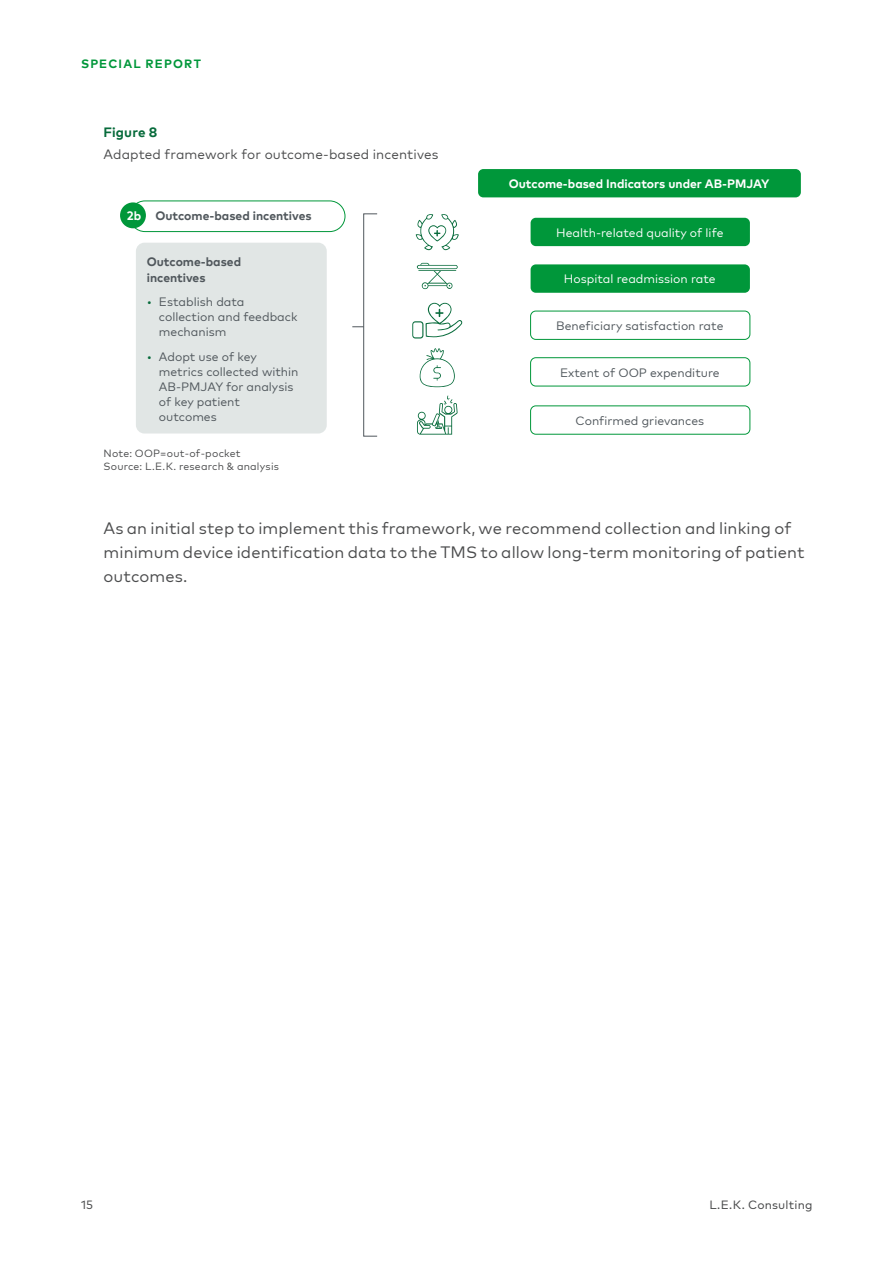
<style>
.page{position:relative;width:893px;height:1263px;background:#fff}
.page>*{position:absolute;margin:0;border:0;box-sizing:border-box;transform-origin:0 0}
.Body_copy_11_16{font:16.5px/24px "Mark Pro";letter-spacing:.01em;color:#4b4c4d}
.Figure_Title_Head__S{font:13.5px "Mark Pro";letter-spacing:.01em;color:#4b4c4d}
.Figure_Title____SR{font:700 13.5px "Mark Pro";letter-spacing:.01em;color:#076b3b}
.t1{font:12.15px/15.1px "Mark Pro";color:#50575c}
.t2{font:12.15px "Mark Pro";color:#fff}
.t3{font:700 12.15px/15.1px "Mark Pro";color:#50575c}
.t4{font:700 12.15px "Mark Pro";color:#fff}
.t5{font:12px "Mark Pro";letter-spacing:.015em;color:#4b4c4d}
.t6{font:700 12px "Mark Pro";letter-spacing:.1em;color:#00973a}
.Figure_Source_7_9{font:10.5px "Mark Pro";letter-spacing:.02em;color:#4b4c4d}
.s1{color:#076b3b}
</style>
<div class="page">
<div style="left:129px;top:201px;width:216px;height:31px;border:1px solid #00973a;border-radius:15px"></div>
<div style="left:478px;top:169px;width:323px;height:28px;background:#00973a;border-radius:5px"></div>
<div style="left:531px;top:218px;width:219px;height:28px;background:#00973a;border-radius:5px"></div>
<div style="left:531px;top:264px;width:219px;height:29px;background:#00973a;border-radius:5px"></div>
<div style="left:530px;top:311px;width:220px;height:29px;border:1px solid #00973a;border-radius:5px"></div>
<div style="left:530px;top:357px;width:220px;height:29px;border:1px solid #00973a;border-radius:5px"></div>
<div style="left:530px;top:405px;width:220px;height:30px;border:1px solid #00973a;border-radius:5px"></div>
<div style="left:120px;top:202px;width:26px;height:26px;background:#00973a;border-radius:50%"></div>
<div style="left:136px;top:243px;width:191px;height:190px;background:#e1e6e5;border-radius:9px"></div>
<div style="left:363px;top:213px;width:15px;height:223px;border:1px solid #50575c"></div>
<svg style="left:352px;top:326px;width:12px;height:1px"></svg>
<svg style="left:416px;top:214px;width:43px;height:36px"></svg>
<svg style="left:417px;top:263px;width:41px;height:26px"></svg>
<svg style="left:412px;top:303px;width:50px;height:35px"></svg>
<svg style="left:420px;top:348px;width:35px;height:39px"></svg>
<svg style="left:417px;top:395px;width:41px;height:40px"></svg>
<p class="t6" style="left:81px;top:54px;width:121px">SPECIAL REPORT</p>
<p class="Figure_Title____SR" style="left:104px;top:122px;width:55px">Figure 8</p>
<p class="Figure_Title_Head__S" style="left:104px;top:144px;width:336px">Adapted framework for outcome-based incentives</p>
<p class="t4" style="left:127px;top:206px;width:16px">2b</p>
<p class="t3" style="left:155px;top:207px;width:158px">Outcome-based incentives</p>
<p class="t3" style="left:147px;top:254px;width:96px">Outcome-based incentives</p>
<p class="t1" style="left:159px;top:293px;width:140px;text-indent:-12px"><span class="s1">•</span> Establish data collection and feedback mechanism</p>
<p class="t1" style="left:159px;top:348px;width:141px;text-indent:-12px"><span class="s1">•</span> Adopt use of key metrics collected within<br>AB-PMJAY for analysis of key patient outcomes</p>
<p class="Figure_Source_7_9" style="left:104px;top:445px;width:139px">Note: OOP=out-of-pocket</p>
<p class="Figure_Source_7_9" style="left:104px;top:458px;width:177px">Source: L.E.K. research &amp; analysis</p>
<p class="t4" style="left:509px;top:174px;width:262px">Outcome-based Indicators under AB-PMJAY</p>
<p class="t2" style="left:556px;top:223px;width:169px">Health-related quality of life</p>
<p class="t2" style="left:564px;top:270px;width:153px">Hospital readmission rate</p>
<p class="t1" style="left:556px;top:317px;width:169px">Beneficiary satisfaction rate</p>
<p class="t1" style="left:560px;top:364px;width:161px">Extent of OOP expenditure</p>
<p class="t1" style="left:576px;top:412px;width:130px">Confirmed grievances</p>
<p class="Body_copy_11_16" style="left:104px;top:515px;width:703px">As an initial step to implement this framework, we recommend collection and linking of minimum device identification data to the TMS to allow long-term monitoring of patient outcomes.</p>
<p class="t5" style="left:81px;top:1196px;width:14px">15</p>
<p class="t5" style="left:709px;top:1196px;width:105px">L.E.K. Consulting</p>
</div>
